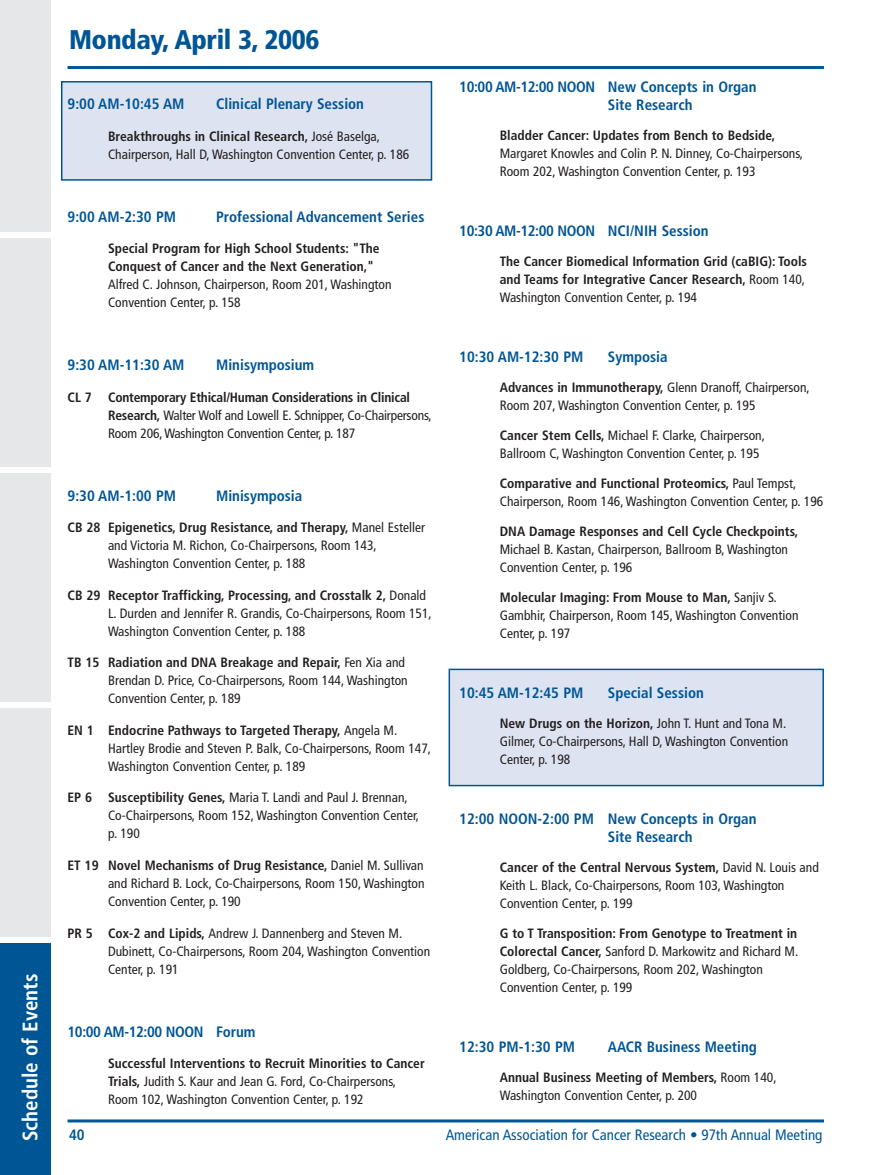
<style>
.page{position:relative;width:878px;height:1175px;background:#fff}
.page>*{position:absolute;margin:0;border:0;box-sizing:border-box;transform-origin:0 0}
.t1{font:900 condensed 27px "Frutiger";letter-spacing:-.015em;color:#005595}
.t2{font:700 condensed 21px "Frutiger";color:#fff}
.t3{font:700 condensed 15px/18px "Frutiger";color:#005595}
.t4{font:condensed 15px "Frutiger";color:#005595}
.t5{font:700 condensed 15px "Frutiger";letter-spacing:-.025em;color:#005595}
.t6{font:condensed 13.5px/18px "Frutiger";color:#231f20}
.t7{font:700 condensed 13.5px/18px "Frutiger";color:#231f20}
.s1{font-weight:700}
.s2{font-weight:400}
</style>
<div class="page">
<svg style="left:0;top:0;width:51px;height:1174px;background:#b9cad8"></svg>
<hr style="left:68px;top:66px;width:756px;height:3px;background:#005595">
<hr style="left:68px;top:1119px;width:756px;height:3px;background:#005595">
<div style="left:62px;top:82px;width:369px;height:98px;background:#dde3f0"></div>
<div style="left:61px;top:81px;width:371px;height:100px;border:2px solid #005595"></div>
<div style="left:449px;top:669px;width:374px;height:116px;background:#dde3f0"></div>
<div style="left:448px;top:668px;width:376px;height:118px;border:2px solid #005595"></div>
<h2 class="t2" style="left:22px;top:1141px;width:169px;rotate:-90deg">Schedule of Events</h2>
<h1 class="t1" style="left:69px;top:29px;width:252px">Monday, April 3, 2006</h1>
<p class="t3" style="left:68px;top:96px;width:118px">9:00 AM-10:45 AM</p>
<p class="t3" style="left:216px;top:96px;width:149px">Clinical Plenary Session</p>
<p class="t6" style="left:108px;top:128px;width:303px"><span class="s1">Breakthroughs in Clinical Research,</span> José Baselga,<br>Chairperson, Hall D, Washington Convention Center, p. 186</p>
<p class="t3" style="left:68px;top:209px;width:110px">9:00 AM-2:30 PM</p>
<p class="t3" style="left:216px;top:209px;width:210px">Professional Advancement Series</p>
<p class="t7" style="left:108px;top:241px;width:273px">Special Program for High School Students: "The<br>Conquest of Cancer and the Next Generation,"</p>
<p class="t6" style="left:108px;top:277px;width:285px">Alfred C. Johnson, Chairperson, Room 201, Washington<br>Convention Center, p. 158</p>
<p class="t3" style="left:68px;top:357px;width:118px">9:30 AM-11:30 AM</p>
<p class="t3" style="left:216px;top:357px;width:100px">Minisymposium</p>
<p class="t6" style="left:108px;top:389px;width:325px;text-indent:-40px"><span class="s1">CL 7 Contemporary Ethical/Human Considerations in Clinical<br>Research,</span> Walter Wolf and Lowell E. Schnipper, Co-Chairpersons,<br>Room 206, Washington Convention Center, p. 187</p>
<p class="t3" style="left:68px;top:488px;width:110px">9:30 AM-1:00 PM</p>
<p class="t3" style="left:216px;top:488px;width:88px">Minisymposia</p>
<p class="t6" style="left:108px;top:520px;width:318px;text-indent:-40px"><span class="s1">CB 28 Epigenetics, Drug Resistance, and Therapy,</span> Manel Esteller and Victoria M. Richon, Co-Chairpersons, Room 143,<br>Washington Convention Center, p. 188</p>
<p class="t6" style="left:108px;top:587px;width:325px;text-indent:-41px"><span class="s1">CB 29 Receptor Trafficking, Processing, and Crosstalk 2,</span> Donald<br>L. Durden and Jennifer R. Grandis, Co-Chairpersons, Room 151,<br>Washington Convention Center, p. 188</p>
<p class="t6" style="left:108px;top:655px;width:301px;text-indent:-40px"><span class="s1">TB 15 Radiation and DNA Breakage and Repair,</span> Fen Xia and<br>Brendan D. Price, Co-Chairpersons, Room 144, Washington<br>Convention Center, p. 189</p>
<p class="t6" style="left:108px;top:722px;width:324px;text-indent:-41px"><span class="s1">EN 1 Endocrine Pathways to Targeted Therapy,</span> Angela M.<br>Hartley Brodie and Steven P. Balk, Co-Chairpersons, Room 147,<br>Washington Convention Center, p. 189</p>
<p class="t6" style="left:108px;top:790px;width:312px;text-indent:-41px"><span class="s1">EP 6 Susceptibility Genes,</span> Maria T. Landi and Paul J. Brennan,<br>Co-Chairpersons, Room 152, Washington Convention Center, p. 190</p>
<p class="t6" style="left:108px;top:857px;width:318px;text-align:justify;text-indent:-40px"><span class="s1">ET 19 Novel Mechanisms of Drug Resistance,</span> Daniel M. Sullivan and Richard B. Lock, Co-Chairpersons, Room 150, Washington Convention Center, p. 190</p>
<p class="t6" style="left:108px;top:925px;width:324px;text-indent:-40px"><span class="s1">PR 5 Cox-2 and Lipids,</span> Andrew J. Dannenberg and Steven M.<br>Dubinett, Co-Chairpersons, Room 204, Washington Convention<br>Center, p. 191</p>
<p class="t5" style="left:68px;top:1025px;width:189px">10:00 AM-12:00 NOON Forum</p>
<p class="t6" style="left:108px;top:1055px;width:318px"><span class="s1">Successful Interventions to Recruit Minorities to Cancer<br>Trials,</span> Judith S. Kaur and Jean G. Ford, Co-Chairpersons,<br>Room 102, Washington Convention Center, p. 192</p>
<p class="t3" style="left:608px;top:79px;width:150px;text-indent:-148px">10:00 AM-12:00 NOON New Concepts in Organ<br>Site Research</p>
<p class="t7" style="left:500px;top:128px;width:277px">Bladder Cancer: Updates from Bench to Bedside,</p>
<p class="t6" style="left:500px;top:146px;width:305px">Margaret Knowles and Colin P. N. Dinney, Co-Chairpersons,<br>Room 202, Washington Convention Center, p. 193</p>
<p class="t3" style="left:459px;top:223px;width:251px">10:30 AM-12:00 NOON NCI/NIH Session</p>
<p class="t7" style="left:500px;top:254px;width:309px">The Cancer Biomedical Information Grid (caBIG): Tools and Teams for Integrative Cancer Research, <span class="s2">Room 140,<br>Washington Convention Center, p. 194</span></p>
<p class="t3" style="left:459px;top:349px;width:126px">10:30 AM-12:30 PM</p>
<p class="t3" style="left:608px;top:349px;width:61px">Symposia</p>
<p class="t6" style="left:500px;top:380px;width:311px"><span class="s1">Advances in Immunotherapy,</span> Glenn Dranoff, Chairperson,<br>Room 207, Washington Convention Center, p. 195</p>
<p class="t6" style="left:500px;top:428px;width:267px"><span class="s1">Cancer Stem Cells,</span> Michael F. Clarke, Chairperson,<br>Ballroom C, Washington Convention Center, p. 195</p>
<p class="t6" style="left:500px;top:476px;width:325px"><span class="s1">Comparative and Functional Proteomics,</span> Paul Tempst,<br>Chairperson, Room 146, Washington Convention Center, p. 196</p>
<p class="t7" style="left:500px;top:524px;width:300px">DNA Damage Responses and Cell Cycle Checkpoints,</p>
<p class="t6" style="left:500px;top:542px;width:290px">Michael B. Kastan, Chairperson, Ballroom B, Washington<br>Convention Center, p. 196</p>
<p class="t6" style="left:500px;top:590px;width:300px"><span class="s1">Molecular Imaging: From Mouse to Man,</span> Sanjiv S.<br>Gambhir, Chairperson, Room 145, Washington Convention<br>Center, p. 197</p>
<p class="t3" style="left:459px;top:685px;width:126px">10:45 AM-12:45 PM</p>
<p class="t3" style="left:608px;top:685px;width:97px">Special Session</p>
<p class="t6" style="left:499px;top:715px;width:290px"><span class="s1">New Drugs on the Horizon,</span> John T. Hunt and Tona M.<br>Gilmer, Co-Chairpersons, Hall D, Washington Convention<br>Center, p. 198</p>
<p class="t3" style="left:608px;top:811px;width:150px;text-indent:-148px">12:00 NOON-2:00 PM New Concepts in Organ<br>Site Research</p>
<p class="t6" style="left:500px;top:859px;width:320px"><span class="s1">Cancer of the Central Nervous System,</span> David N. Louis and<br>Keith L. Black, Co-Chairpersons, Room 103, Washington<br>Convention Center, p. 199</p>
<p class="t6" style="left:499px;top:925px;width:300px"><span class="s1">G to T Transposition: From Genotype to Treatment in Colorectal Cancer,</span> Sanford D. Markowitz and Richard M.<br>Goldberg, Co-Chairpersons, Room 202, Washington Convention Center, p. 199</p>
<p class="t3" style="left:459px;top:1039px;width:117px">12:30 PM-1:30 PM</p>
<p class="t3" style="left:608px;top:1039px;width:151px">AACR Business Meeting</p>
<p class="t6" style="left:500px;top:1069px;width:278px"><span class="s1">Annual Business Meeting of Members,</span> Room 140,<br>Washington Convention Center, p. 200</p>
<p class="t3" style="left:69px;top:1127px;width:17px">40</p>
<p class="t4" style="left:445px;top:1129px;width:378px">American Association for Cancer Research • 97th Annual Meeting</p>
</div>
